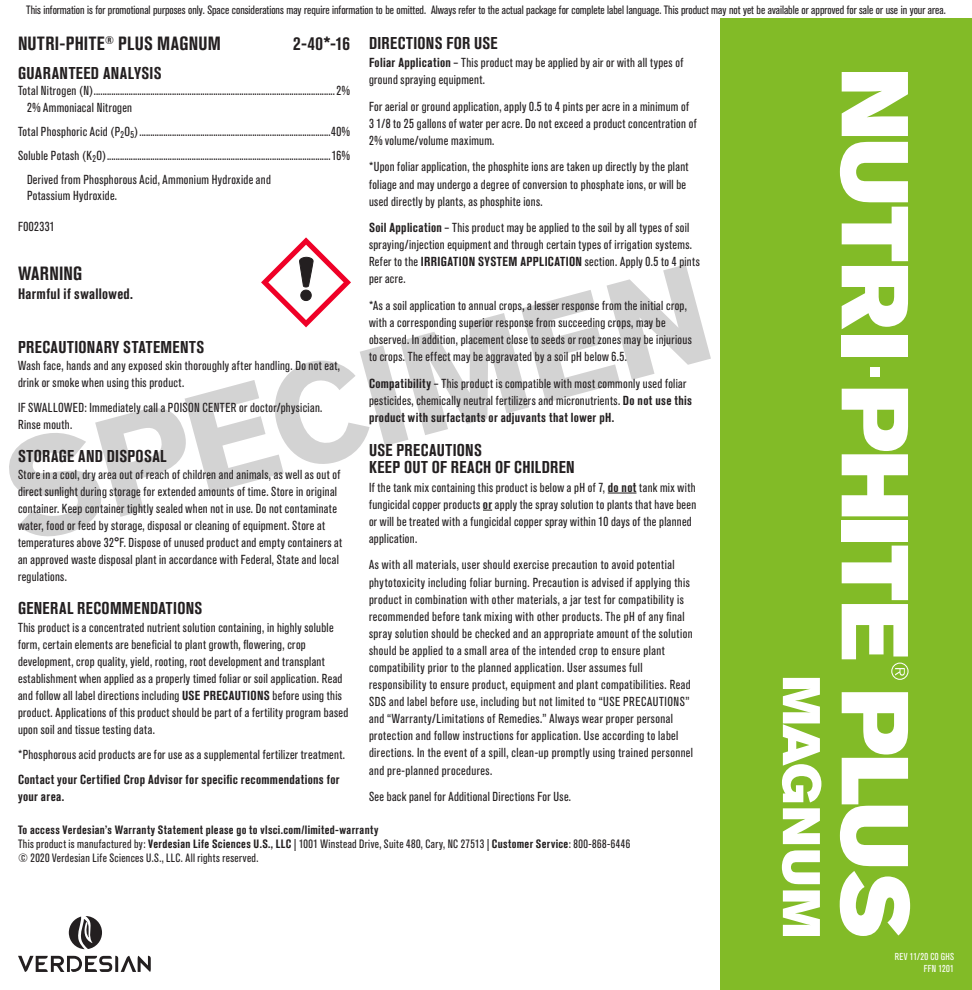
<style>
.page{position:relative;width:972px;height:990px;background:#fff}
.page>*{position:absolute;margin:0;border:0;box-sizing:border-box;transform-origin:0 0}
.AI_-_Head{font:700 condensed 19px "Akzidenz Grotesk BE";letter-spacing:.02em;color:#231f20}
.AI_-_Picto_head{font:700 condensed 19px "Akzidenz Grotesk BE";letter-spacing:.01em;color:#231f20}
.Head_xsa{font:700 condensed 17px/17px "Akzidenz Grotesk BE";letter-spacing:.025em;color:#231f20}
.AI_-_Picto_text{font:700 condensed 15px "Akzidenz Grotesk BE";letter-spacing:.025em;color:#231f20}
.Body_Text{font:condensed 13px/17px "Akzidenz Grotesk BE";letter-spacing:.03em;color:#231f20}
.AI_-_text{font:condensed 13px "Akzidenz Grotesk BE";letter-spacing:.025em;color:#231f20}
.AI_-_text_nsb{font:condensed 13px "Akzidenz Grotesk BE";letter-spacing:.025em;color:#231f20}
.AI_-_text_indent{font:condensed 13px/16px "Akzidenz Grotesk BE";letter-spacing:.025em;color:#231f20}
.Body_Text-2{font:700 condensed 13px/17px "Akzidenz Grotesk BE";letter-spacing:.025em;color:#231f20}
.AI_-_text_xsa_b{font:condensed 13px "Akzidenz Grotesk BE";letter-spacing:.035em;color:#231f20}
.Z_-_Address-Trademar{font:condensed 12px "Akzidenz Grotesk BE";color:#231f20}
.Z_-_Address-Trademar-2{font:condensed 12px "Akzidenz Grotesk BE";letter-spacing:.035em;color:#231f20}
.Z_-_Address-Trademar-3{font:700 condensed 12px "Akzidenz Grotesk BE";letter-spacing:.03em;color:#231f20}
.Z_-_Rev_Date{font:condensed 10px/12px "Akzidenz Grotesk BE";letter-spacing:.035em;color:#fff;text-align:right}
.s1{font-weight:700}
</style>
<div class="page">
<div style="left:720px;top:0;width:252px;height:990px;background:#82bb27"></div>
<svg style="left:782px;top:678px;width:39px;height:124px"></svg>
<svg style="left:783px;top:808px;width:37px;height:36px"></svg>
<svg style="left:782px;top:850px;width:38px;height:34px"></svg>
<svg style="left:783px;top:890px;width:37px;height:46px"></svg>
<svg style="left:842px;top:72px;width:66px;height:64px"></svg>
<svg style="left:840px;top:142px;width:68px;height:187px"></svg>
<div style="left:842px;top:336px;width:66px;height:21px;background:#fff"></div>
<svg style="left:842px;top:389px;width:66px;height:127px"></svg>
<div style="left:842px;top:521px;width:66px;height:21px;background:#fff"></div>
<svg style="left:840px;top:692px;width:70px;height:244px"></svg>
<div style="left:870px;top:367px;width:10px;height:10px;background:#fff"></div>
<svg style="left:842px;top:546px;width:67px;height:134px"></svg>
<svg style="left:69px;top:916px;width:33px;height:33px"></svg>
<svg style="left:18px;top:956px;width:133px;height:16px"></svg>
<svg style="left:9px;top:237px;width:702px;height:299px"></svg>
<div style="left:0;top:0;width:972px;height:18px;background:#fff"></div>
<p class="Z_-_Address-Trademar" style="left:26px;top:3px;width:921px">This information is for promotional purposes only. Space considerations may require information to be omitted. Always refer to the actual package for complete label language. This product may not yet be available or approved for sale or use in your area.</p>
<p class="AI_-_Head" style="left:18px;top:33px;width:204px">NUTRI-PHITE<sup>®</sup> PLUS MAGNUM</p>
<p class="AI_-_Head" style="left:293px;top:33px;width:58px">2-40*-16</p>
<p class="Head_xsa" style="left:18px;top:65px;width:145px">GUARANTEED ANALYSIS</p>
<p class="AI_-_text_nsb" style="left:18px;top:83px;width:334px">Total Nitrogen (N)...............................................................................................................2%</p>
<p class="AI_-_text_indent" style="left:27px;top:99px;width:107px">2% Ammoniacal Nitrogen</p>
<p class="AI_-_text" style="left:18px;top:124px;width:334px">Total Phosphoric Acid (P<sub>2</sub>O<sub>5</sub>)........................................................................................40%</p>
<p class="AI_-_text" style="left:18px;top:148px;width:333px">Soluble Potash (K<sub>2</sub>O).......................................................................................................16%</p>
<p class="AI_-_text_indent" style="left:27px;top:172px;width:245px">Derived from Phosphorous Acid, Ammonium Hydroxide and<br>Potassium Hydroxide.</p>
<p class="AI_-_text_xsa_b" style="left:18px;top:219px;width:38px">F002331</p>
<p class="AI_-_Picto_head" style="left:18px;top:262px;width:66px">WARNING</p>
<p class="AI_-_Picto_text" style="left:18px;top:285px;width:117px">Harmful if swallowed.</p>
<p class="Head_xsa" style="left:18px;top:338px;width:188px">PRECAUTIONARY STATEMENTS</p>
<p class="Body_Text" style="left:18px;top:357px;width:324px">Wash face, hands and any exposed skin thoroughly after handling. Do not eat, drink or smoke when using this product.</p>
<p class="Body_Text" style="left:18px;top:399px;width:306px">IF SWALLOWED: Immediately call a POISON CENTER or doctor/physician.<br>Rinse mouth.</p>
<p class="Head_xsa" style="left:18px;top:448px;width:150px">STORAGE AND DISPOSAL</p>
<p class="Body_Text" style="left:18px;top:467px;width:326px">Store in a cool, dry area out of reach of children and animals, as well as out of direct sunlight during storage for extended amounts of time. Store in original container. Keep container tightly sealed when not in use. Do not contaminate water, food or feed by storage, disposal or cleaning of equipment. Store at temperatures above 32°F. Dispose of unused product and empty containers at an approved waste disposal plant in accordance with Federal, State and local regulations.</p>
<p class="Head_xsa" style="left:18px;top:600px;width:186px">GENERAL RECOMMENDATIONS</p>
<p class="Body_Text" style="left:18px;top:619px;width:332px">This product is a concentrated nutrient solution containing, in highly soluble form, certain elements are beneficial to plant growth, flowering, crop development, crop quality, yield, rooting, root development and transplant establishment when applied as a properly timed foliar or soil application. Read and follow all label directions including <span class="s1">USE PRECAUTIONS</span> before using this product. Applications of this product should be part of a fertility program based upon soil and tissue testing data.</p>
<p class="Body_Text" style="left:18px;top:746px;width:329px">*Phosphorous acid products are for use as a supplemental fertilizer treatment.</p>
<p class="Body_Text-2" style="left:18px;top:771px;width:323px">Contact your Certified Crop Advisor for specific recommendations for your area.</p>
<p class="Head_xsa" style="left:369px;top:34px;width:130px">DIRECTIONS FOR USE</p>
<p class="Body_Text" style="left:369px;top:55px;width:316px"><span class="s1">Foliar Application</span> – This product may be applied by air or with all types of ground spraying equipment.</p>
<p class="Body_Text" style="left:369px;top:98px;width:329px">For aerial or ground application, apply 0.5 to 4 pints per acre in a minimum of<br>3 1/8 to 25 gallons of water per acre. Do not exceed a product concentration of<br>2% volume/volume maximum.</p>
<p class="Body_Text" style="left:369px;top:159px;width:321px">*Upon foliar application, the phosphite ions are taken up directly by the plant foliage and may undergo a degree of conversion to phosphate ions, or will be used directly by plants, as phosphite ions.</p>
<p class="Body_Text" style="left:369px;top:219px;width:332px"><span class="s1">Soil Application</span> – This product may be applied to the soil by all types of soil spraying/injection equipment and through certain types of irrigation systems.<br>Refer to the <span class="s1">IRRIGATION SYSTEM APPLICATION</span> section. Apply 0.5 to 4 pints per acre.</p>
<p class="Body_Text" style="left:369px;top:297px;width:324px">*As a soil application to annual crops, a lesser response from the initial crop, with a corresponding superior response from succeeding crops, may be observed. In addition, placement close to seeds or root zones may be injurious to crops. The effect may be aggravated by a soil pH below 6.5.</p>
<p class="Body_Text" style="left:369px;top:375px;width:325px"><span class="s1">Compatibility</span> – This product is compatible with most commonly used foliar pesticides, chemically neutral fertilizers and micronutrients. <span class="s1">Do not use this product with surfactants or adjuvants that lower pH.</span></p>
<p class="Head_xsa" style="left:369px;top:442px;width:207px">USE PRECAUTIONS<br>KEEP OUT OF REACH OF CHILDREN</p>
<p class="Body_Text" style="left:369px;top:479px;width:329px">If the tank mix containing this product is below a pH of 7, <span class="s1">do not</span> tank mix with fungicidal copper products <span class="s1">or</span> apply the spray solution to plants that have been or will be treated with a fungicidal copper spray within 10 days of the planned application.</p>
<p class="Body_Text" style="left:369px;top:557px;width:326px">As with all materials, user should exercise precaution to avoid potential phytotoxicity including foliar burning. Precaution is advised if applying this product in combination with other materials, a jar test for compatibility is recommended before tank mixing with other products. The pH of any final spray solution should be checked and an appropriate amount of the solution should be applied to a small area of the intended crop to ensure plant compatibility prior to the planned application. User assumes full responsibility to ensure product, equipment and plant compatibilities. Read SDS and label before use, including but not limited to “USE PRECAUTIONS” and “Warranty/Limitations of Remedies.” Always wear proper personal protection and follow instructions for application. Use according to label directions. In the event of a spill, clean-up promptly using trained personnel and pre-planned procedures.</p>
<p class="Body_Text" style="left:369px;top:788px;width:204px">See back panel for Additional Directions For Use.</p>
<p class="Z_-_Address-Trademar-3" style="left:18px;top:823px;width:362px">To access Verdesian’s Warranty Statement please go to vlsci.com/limited-warranty</p>
<p class="Z_-_Address-Trademar-2" style="left:18px;top:837px;width:614px">This product is manufactured by: <span class="s1">Verdesian Life Sciences U.S., LLC</span> | 1001 Winstead Drive, Suite 480, Cary, NC 27513 | <span class="s1">Customer Service</span>: 800-868-6446</p>
<p class="Z_-_Address-Trademar-2" style="left:18px;top:851px;width:242px">© 2020 Verdesian Life Sciences U.S., LLC. All rights reserved.</p>
<p class="Z_-_Rev_Date" style="left:895px;top:951px;width:61px">REV 11/20 C0 GHS<br>FFN 1201</p>
</div>
